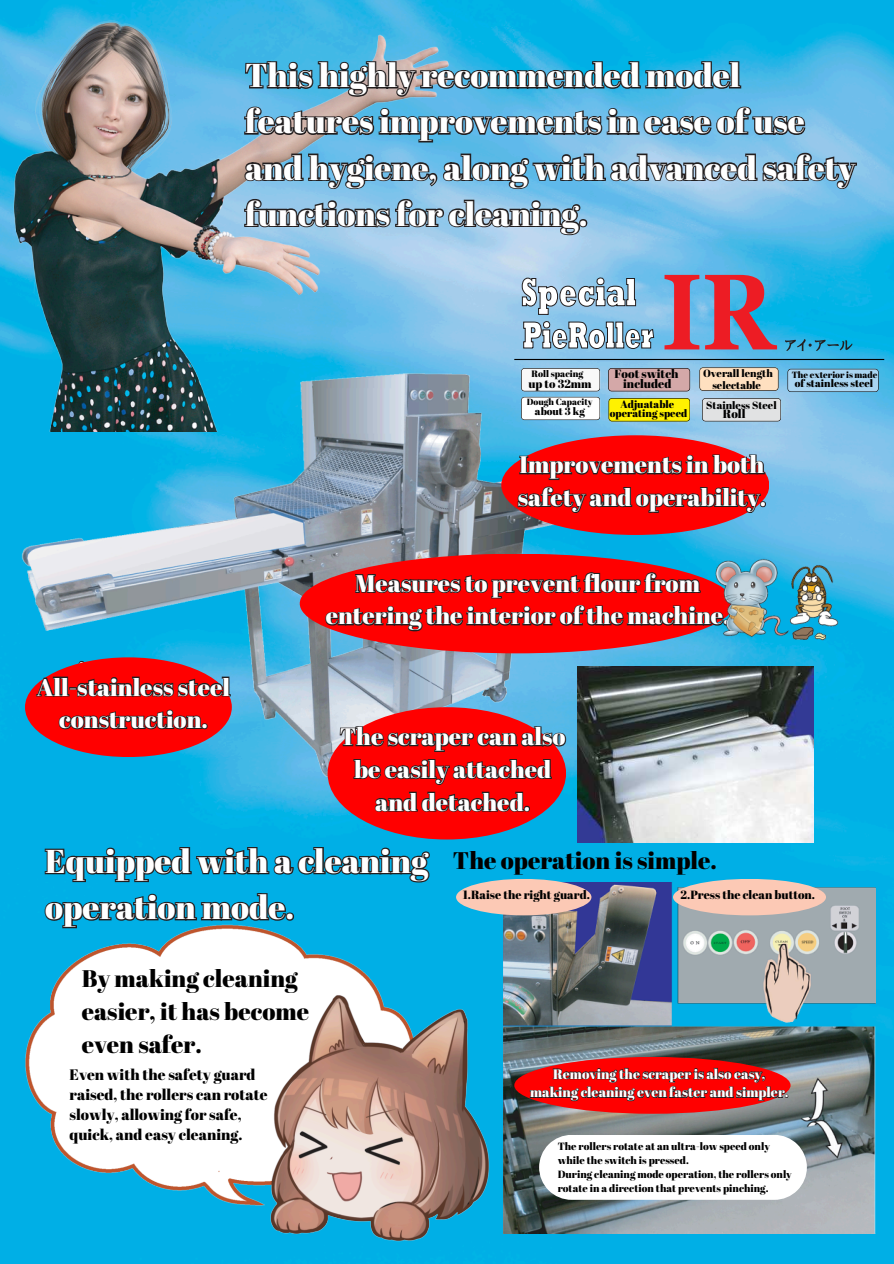
<style>
.page{position:relative;width:894px;height:1264px;background:#fff}
.page>*{position:absolute;margin:0;border:0;box-sizing:border-box;transform-origin:0 0}
.t1{font:33px/46.2px "Abril Fatface";color:#fff}
.t2{font:24px/32.7px "Abril Fatface";color:#fff;text-align:center}
.t3{font:24px/32.7px "Abril Fatface";color:#000}
.t4{font:24px "Abril Fatface";color:rgb(0 0 0/0)}
.t5{font:15.15px/20.2px "Abril Fatface";color:#000}
.t6{font:13.65px/18.6px "Abril Fatface";color:#fff;text-align:center}
.t7{font:12px "Abril Fatface";color:#000}
.t8{font:11.85px "Abril Fatface";color:#000}
.t9{font:11.7px "Abril Fatface";color:#000}
.t10{font:10.5px/14px "Abril Fatface";color:#000}
.t11{font:9.3px "Abril Fatface";color:#000}
.t12{font:9px "Abril Fatface";color:#000}
</style>
<div class="page">
<img style="left:0;top:0;width:893px;height:1263px">
<img style="left:4px;top:366px;width:632px;height:421px">
<img style="left:785px;top:561px;width:55px;height:80px">
<img style="left:506px;top:882px;width:369px;height:351px">
<svg style="left:784px;top:339px;width:68px;height:12px"></svg>
<svg style="left:664px;top:275px;width:35px;height:74px;background:#b16982"></svg>
<svg style="left:705px;top:275px;width:71px;height:74px;background:#986782"></svg>
<svg style="left:557px;top:277px;width:79px;height:38px"></svg>
<svg style="left:557px;top:321px;width:97px;height:28px"></svg>
<img style="left:577px;top:667px;width:236px;height:175px">
<div style="left:299px;top:553px;width:434px;height:100px;background:#f00;border-radius:50%"></div>
<svg style="left:324px;top:571px;width:384px;height:61px"></svg>
<img style="left:708px;top:556px;width:82px;height:82px">
<img style="left:0;top:0;width:557px;height:431px">
<img style="left:14px;top:900px;width:492px;height:363px">
<div style="left:501px;top:435px;width:268px;height:100px;background:#f00;border-radius:50%"></div>
<svg style="left:516px;top:453px;width:251px;height:61px"></svg>
<svg style="left:77px;top:659px;width:9px;height:4px"></svg>
<div style="left:25px;top:657px;width:207px;height:100px;background:#f00;border-radius:50%"></div>
<svg style="left:35px;top:675px;width:197px;height:23px"></svg>
<svg style="left:58px;top:709px;width:150px;height:21px"></svg>
<div style="left:327px;top:707px;width:238px;height:132px;background:#f00;border-radius:50%"></div>
<svg style="left:339px;top:725px;width:228px;height:27px"></svg>
<svg style="left:353px;top:759px;width:199px;height:54px"></svg>
<div style="left:456px;top:878px;width:135px;height:37px;background:#fcc9b5;border-radius:50%"></div>
<div style="left:672px;top:878px;width:153px;height:37px;background:#fcc9b5;border-radius:50%"></div>
<div style="left:514px;top:1056px;width:276px;height:57px;background:#f00;border-radius:50%"></div>
<svg style="left:529px;top:1067px;width:260px;height:34px"></svg>
<svg style="left:243px;top:60px;width:499px;height:39px;background:#4285a0"></svg>
<svg style="left:243px;top:105px;width:563px;height:39px;background:#5a8ba7"></svg>
<svg style="left:243px;top:151px;width:615px;height:40px;background:#658faa"></svg>
<svg style="left:243px;top:197px;width:346px;height:40px;background:#7595ac"></svg>
<svg style="left:43px;top:845px;width:389px;height:39px;background:#0b7fa4"></svg>
<svg style="left:43px;top:891px;width:253px;height:38px;background:#0e81a5"></svg>
<svg style="left:539px;top:1134px;width:267px;height:65px"></svg>
<hr style="left:514px;top:359px;width:370px;height:1px;background:#000">
<div style="left:521px;top:368px;width:79px;height:23px;background:#f8f8f8;border-radius:3px"></div>
<div style="left:521px;top:368px;width:78px;height:23px;border:1px solid #000;border-radius:3px"></div>
<div style="left:608px;top:368px;width:82px;height:23px;background:#d4a8a8;border-radius:3px"></div>
<div style="left:608px;top:368px;width:82px;height:23px;border:1px solid #000;border-radius:3px"></div>
<div style="left:521px;top:397px;width:79px;height:23px;background:#fff;border-radius:3px"></div>
<div style="left:521px;top:397px;width:78px;height:23px;border:1px solid #000;border-radius:3px"></div>
<div style="left:701px;top:398px;width:79px;height:23px;background:#e1e2e3;border-radius:3px"></div>
<div style="left:701px;top:398px;width:79px;height:23px;border:1px solid #000;border-radius:3px"></div>
<svg style="left:608px;top:398px;width:82px;height:23px"></svg>
<svg style="left:608px;top:398px;width:81px;height:23px;background:#f3e802"></svg>
<div style="left:699px;top:367px;width:79px;height:24px;background:#ffe0c0;border-radius:3px"></div>
<div style="left:699px;top:367px;width:79px;height:24px;border:1px solid #000;border-radius:3px"></div>
<div style="left:787px;top:369px;width:91px;height:23px;background:#aad5f2;border-radius:3px"></div>
<div style="left:787px;top:369px;width:91px;height:23px;border:1px solid #000;border-radius:3px"></div>
<h6 class="t1" style="left:245px;top:51px;width:611px">This highly recommended model features improvements in ease of use and hygiene, along with advanced safety functions for cleaning.</h6>
<h2 class="t7" style="left:614px;top:365px;width:65px">Foot switch</h2>
<p class="t11" style="left:531px;top:367px;width:53px">Roll spacing</p>
<p class="t12" style="left:526px;top:395px;width:67px">Dough Capacity</p>
<h2 class="t9" style="left:528px;top:375px;width:65px">up to 32mm</h2>
<h1 class="t7" style="left:623px;top:375px;width:50px">included</h1>
<h3 class="t10" style="left:620px;top:397px;width:55px">Adjuatable</h3>
<p class="t10" style="left:609px;top:406px;width:79px">operating speed</p>
<h3 class="t10" style="left:534px;top:404px;width:51px">about 3 kg</h3>
<h2 class="t10" style="left:703px;top:366px;width:71px">Overall length</h2>
<h6 class="t10" style="left:712px;top:377px;width:50px">selectable</h6>
<p class="t10" style="left:794px;top:376px;width:80px">of stainless steel</p>
<h2 class="t12" style="left:791px;top:368px;width:87px">The exterior is made</h2>
<p class="t10" style="left:706px;top:397px;width:72px">Stainless Steel</p>
<h2 class="t7" style="left:722px;top:405px;width:24px">Roll</h2>
<p class="t2" style="left:517px;top:448px;width:250px;text-align:left">Improvements in both safety and operability.</p>
<h2 class="t4" style="left:78px;top:640px;width:8px">.</h2>
<h5 class="t2" style="left:37px;top:670px;width:195px">All-stainless steel construction.</h5>
<p class="t2" style="left:326px;top:566px;width:405px">Measures to prevent flour from entering the interior of the machine.</p>
<h6 class="t2" style="left:340px;top:719px;width:227px">The scraper can also be easily attached and detached.</h6>
<h6 class="t1" style="left:45px;top:837px;width:384px">Equipped with a cleaning operation mode.</h6>
<h6 class="t3" style="left:82px;top:961px;width:229px">By making cleaning easier, it has become even safer.</h6>
<h6 class="t5" style="left:70px;top:1063px;width:199px">Even with the safety guard raised, the rollers can rotate slowly, allowing for safe, quick, and easy cleaning.</h6>
<h5 class="t3" style="left:453px;top:843px;width:265px">The operation is simple.</h5>
<h5 class="t8" style="left:462px;top:886px;width:128px">1.Raise the right guard.</h5>
<p class="t8" style="left:680px;top:886px;width:136px">2.Press the clean button.</p>
<h6 class="t6" style="left:530px;top:1064px;width:260px">Removing the scraper is also easy, making cleaning even faster and simpler.</h6>
<h2 class="t10" style="left:557px;top:1138px;width:236px">The rollers rotate at an ultra-low speed only while the switch is pressed.<br>During cleaning mode operation, the rollers only rotate in a direction that prevents pinching.</h2>
</div>
